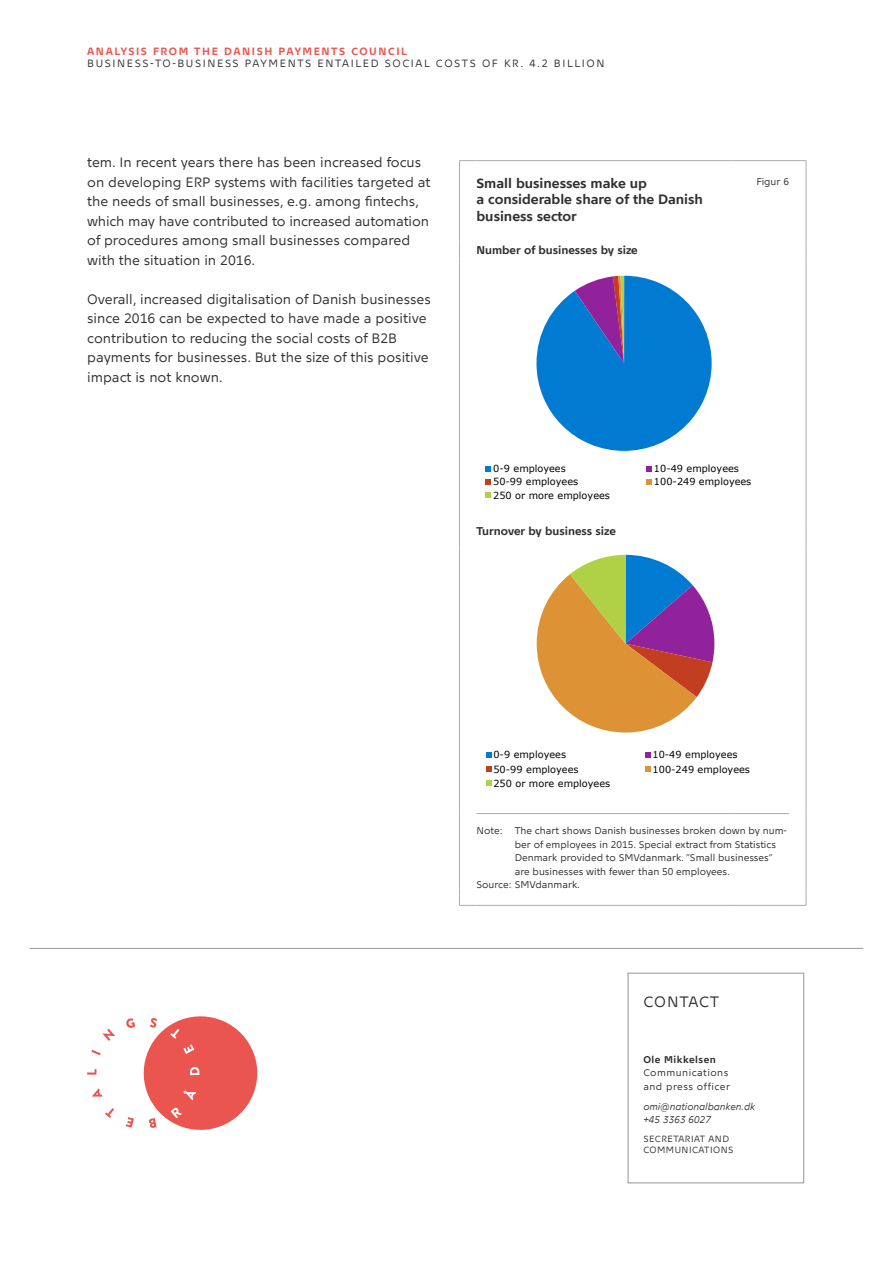
<style>
.page{position:relative;width:893px;height:1263px;background:#fff}
.page>*{position:absolute;margin:0;border:0;box-sizing:border-box;transform-origin:0 0}
.t1{font:15px "Nationalbank";letter-spacing:.065em;color:#303030}
.Brød{font:13.5px/19.5px "Nationalbank";color:#303030}
.Elementoverskrift{font:700 13.5px/16.5px "Nationalbank";color:#303030}
.Figur-overskrift_ven{font:700 11.25px "Nationalbank";color:#303030}
.t2{font:10.5px "Nationalbank";letter-spacing:.15em;color:#303030}
.t3{font:700 10.5px "Nationalbank";letter-spacing:.15em;color:#ea554f}
.Note{font:9.75px/13.5px "Nationalbank";color:#303030}
.t4{font:9.75px "Verdana";letter-spacing:.005em;color:#000}
.t5{font:italic 9.75px/13.5px "Nationalbank";color:#303030}
.Note-2{font:9.75px/13.5px "Nationalbank";letter-spacing:.05em;color:#303030}
.t6{font:700 9.75px "Nationalbank";letter-spacing:.05em;color:#303030}
.Elementnummerering{font:9.75px "Nationalbank";color:#303030}
.t7{font:9px/10.5px "Nationalbank";letter-spacing:.05em;color:#303030}
</style>
<div class="page">
<hr style="left:30px;top:948px;width:833px;height:1px;background:#969696">
<svg style="left:105px;top:1108px;width:9px;height:10px"></svg>
<svg style="left:92px;top:1088px;width:11px;height:8px"></svg>
<svg style="left:87px;top:1069px;width:10px;height:6px"></svg>
<svg style="left:91px;top:1050px;width:10px;height:5px"></svg>
<svg style="left:103px;top:1029px;width:12px;height:12px"></svg>
<svg style="left:126px;top:1016px;width:132px;height:114px"></svg>
<div style="left:628px;top:973px;width:176px;height:210px;border:1px solid #969696"></div>
<svg style="left:459px;top:160px;width:17px;height:1px"></svg>
<hr style="left:459px;top:161px;width:1px;height:80px;background:#acacac">
<hr style="left:476px;top:160px;width:256px;height:1px;background:#acacac">
<hr style="left:732px;top:160px;width:57px;height:1px;background:#acacac">
<svg style="left:789px;top:160px;width:17px;height:1px"></svg>
<hr style="left:806px;top:161px;width:1px;height:80px;background:#acacac">
<svg style="left:459px;top:241px;width:1px;height:17px"></svg>
<svg style="left:806px;top:241px;width:1px;height:17px"></svg>
<hr style="left:459px;top:258px;width:1px;height:264px;background:#acacac">
<hr style="left:806px;top:258px;width:1px;height:264px;background:#acacac">
<svg style="left:459px;top:522px;width:1px;height:26px"></svg>
<svg style="left:806px;top:522px;width:1px;height:26px"></svg>
<hr style="left:459px;top:548px;width:1px;height:265px;background:#acacac">
<hr style="left:806px;top:548px;width:1px;height:265px;background:#acacac">
<hr style="left:459px;top:813px;width:1px;height:75px;background:#acacac">
<hr style="left:806px;top:813px;width:1px;height:75px;background:#acacac">
<svg style="left:459px;top:888px;width:17px;height:18px"></svg>
<hr style="left:476px;top:905px;width:256px;height:1px;background:#acacac">
<hr style="left:732px;top:905px;width:57px;height:1px;background:#acacac">
<svg style="left:789px;top:888px;width:18px;height:18px"></svg>
<hr style="left:476px;top:813px;width:256px;height:1px;background:#acacac">
<hr style="left:732px;top:813px;width:57px;height:1px;background:#acacac">
<svg style="left:536px;top:276px;width:176px;height:175px"></svg>
<svg style="left:486px;top:466px;width:5px;height:5px"></svg>
<svg style="left:647px;top:466px;width:5px;height:5px"></svg>
<svg style="left:486px;top:479px;width:5px;height:6px"></svg>
<svg style="left:647px;top:479px;width:5px;height:6px"></svg>
<svg style="left:486px;top:493px;width:5px;height:5px"></svg>
<svg style="left:537px;top:555px;width:177px;height:177px"></svg>
<svg style="left:486px;top:752px;width:5px;height:6px"></svg>
<svg style="left:645px;top:752px;width:5px;height:6px"></svg>
<svg style="left:486px;top:767px;width:5px;height:5px"></svg>
<svg style="left:645px;top:767px;width:5px;height:5px"></svg>
<svg style="left:486px;top:781px;width:5px;height:5px"></svg>
<p class="t3" style="left:87px;top:45px;width:321px">ANALYSIS FROM THE DANISH PAYMENTS COUNCIL</p>
<p class="t2" style="left:87px;top:57px;width:519px">BUSINESS-TO-BUSINESS PAYMENTS ENTAILED SOCIAL COSTS OF KR. 4.2 BILLION</p>
<p class="Brød" style="left:87px;top:153px;width:345px">tem. In recent years there has been increased focus on developing ERP systems with facilities targeted at the needs of small businesses, e.g. among fintechs, which may have contributed to increased automation of procedures among small businesses compared with the situation in 2016.</p>
<p class="Brød" style="left:87px;top:289px;width:345px">Overall, increased digitalisation of Danish businesses since 2016 can be expected to have made a positive contribution to reducing the social costs of B2B payments for businesses. But the size of this positive impact is not known.</p>
<p class="Elementoverskrift" style="left:476px;top:175px;width:228px">Small businesses make up<br>a considerable share of the Danish business sector</p>
<p class="Elementnummerering" style="left:756px;top:176px;width:34px">Figur 6</p>
<p class="Figur-overskrift_ven" style="left:476px;top:244px;width:163px">Number of businesses by size</p>
<p class="t4" style="left:493px;top:462px;width:74px">0-9 employees</p>
<p class="t4" style="left:654px;top:462px;width:86px">10-49 employees</p>
<p class="t4" style="left:493px;top:475px;width:86px">50-99 employees</p>
<p class="t4" style="left:654px;top:475px;width:99px">100-249 employees</p>
<p class="t4" style="left:493px;top:488px;width:118px">250 or more employees</p>
<p class="Figur-overskrift_ven" style="left:476px;top:524px;width:141px">Turnover by business size</p>
<p class="t4" style="left:493px;top:748px;width:74px">0-9 employees</p>
<p class="t4" style="left:653px;top:748px;width:86px">10-49 employees</p>
<p class="t4" style="left:493px;top:762px;width:86px">50-99 employees</p>
<p class="t4" style="left:653px;top:762px;width:99px">100-249 employees</p>
<p class="t4" style="left:493px;top:776px;width:118px">250 or more employees</p>
<p class="Note" style="left:476px;top:824px;width:27px">Note:</p>
<p class="Note" style="left:515px;top:824px;width:274px">The chart shows Danish businesses broken down by num&shy;ber of employees in 2015. Special extract from Statistics Denmark provided to SMVdanmark. ”Small businesses” are businesses with fewer than 50 employees.</p>
<p class="Note" style="left:476px;top:878px;width:105px">Source: SMVdanmark.</p>
<p class="t1" style="left:643px;top:993px;width:77px">CONTACT</p>
<p class="t6" style="left:643px;top:1053px;width:74px">Ole Mikkelsen</p>
<p class="Note-2" style="left:643px;top:1066px;width:88px">Communications and press officer</p>
<p class="t5" style="left:643px;top:1099px;width:113px">omi@nationalbanken.dk +45 3363 6027</p>
<p class="t7" style="left:643px;top:1134px;width:91px">SECRETARIAT AND<br>COMMUNICATIONS</p>
</div>
